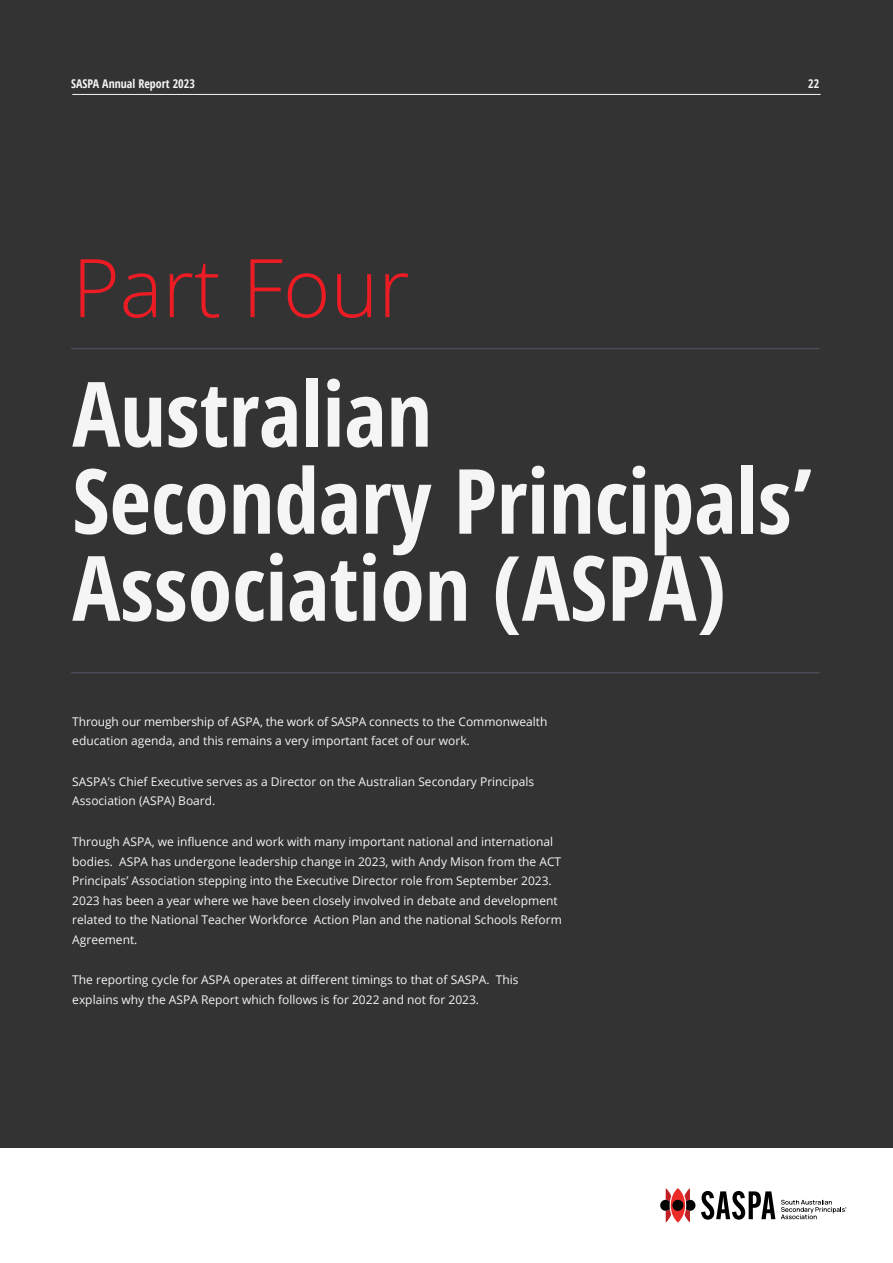
<style>
.page{position:relative;width:893px;height:1263px;background:#fff}
.page>*{position:absolute;margin:0;border:0;box-sizing:border-box;transform-origin:0 0}
.t1{font:700 condensed 90px/87px "Open Sans";color:#f5f5f5}
.t2{font:300 81px "Open Sans";color:#ed1c24}
.t3{font:12px/19.5px "Open Sans";color:#f5f5f5}
.t4{font:700 condensed 12px "Open Sans";color:#f5f5f5}
</style>
<div class="page">
<div style="left:0;top:0;width:893px;height:1148px;background:#333"></div>
<hr style="left:72px;top:94px;width:749px;height:1px;background:#f5f5f5">
<svg style="left:660px;top:1188px;width:115px;height:34px"></svg>
<svg style="left:781px;top:1200px;width:65px;height:19px"></svg>
<hr style="left:71px;top:348px;width:748px;height:1px;background:#4e4a5a">
<hr style="left:71px;top:672px;width:748px;height:1px;background:#4e4a5a">
<p class="t4" style="left:71px;top:75px;width:125px">SASPA Annual Report 2023</p>
<p class="t4" style="left:808px;top:75px;width:13px">22</p>
<h2 class="t2" style="left:72px;top:232px;width:339px">Part Four</h2>
<h1 class="t1" style="left:72px;top:368px;width:741px">Australian<br>Secondary Principals’<br>Association (ASPA)</h1>
<p class="t3" style="left:72px;top:711px;width:477px">Through our membership of ASPA, the work of SASPA connects to the Commonwealth education agenda, and this remains a very important facet of our work.</p>
<p class="t3" style="left:72px;top:771px;width:463px">SASPA’s Chief Executive serves as a Director on the Australian Secondary Principals<br>Association (ASPA) Board.</p>
<p class="t3" style="left:72px;top:832px;width:491px">Through ASPA, we influence and work with many important national and international bodies. ASPA has undergone leadership change in 2023, with Andy Mison from the ACT Principals’ Association stepping into the Executive Director role from September 2023.<br>2023 has been a year where we have been closely involved in debate and development related to the National Teacher Workforce Action Plan and the national Schools Reform Agreement.</p>
<p class="t3" style="left:72px;top:970px;width:448px">The reporting cycle for ASPA operates at different timings to that of SASPA. This explains why the ASPA Report which follows is for 2022 and not for 2023.</p>
</div>
